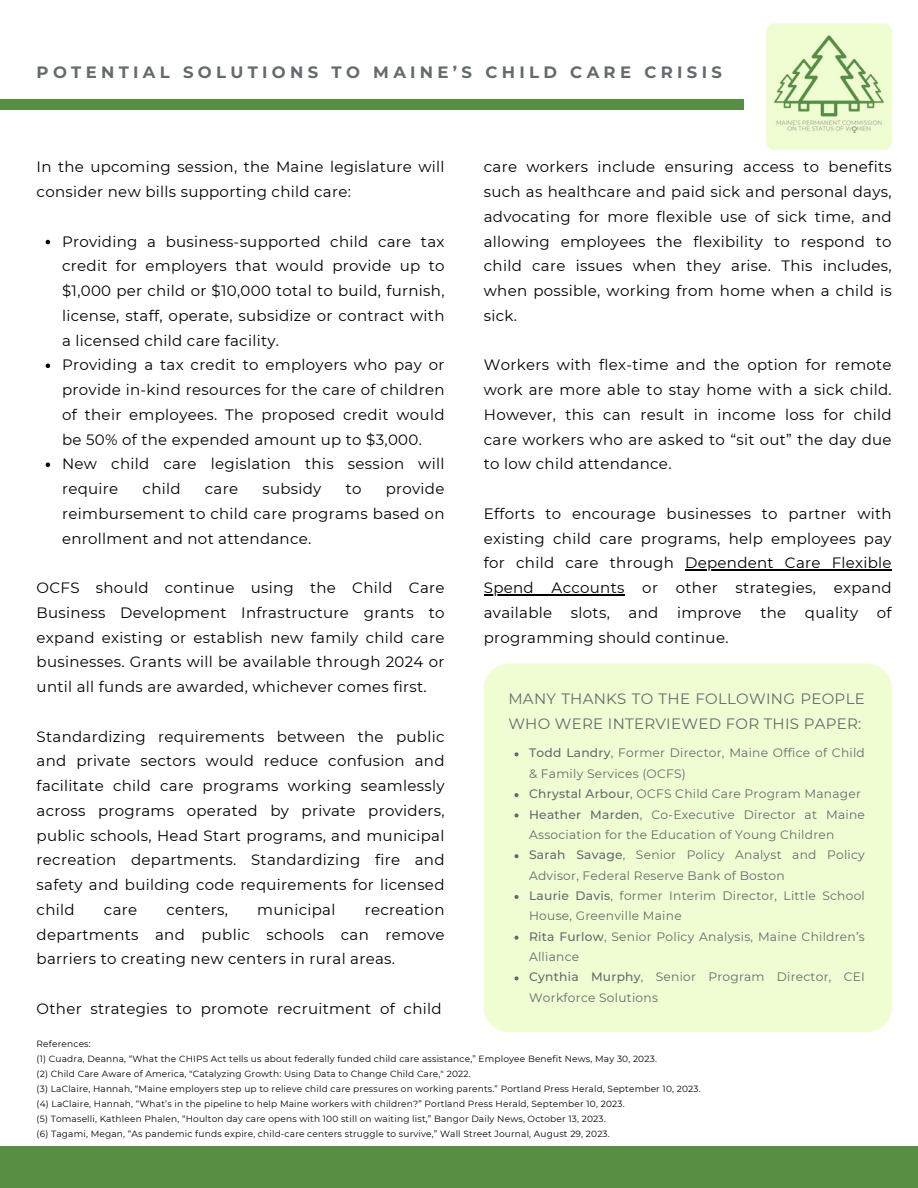
<style>
.page{position:relative;width:918px;height:1188px;background:#fff}
.page>*{position:absolute;margin:0;border:0;box-sizing:border-box;transform-origin:0 0}
.t1{font:700 16.5px "Montserrat";letter-spacing:.26em;color:#656a6d}
.t2{font:15px/24.8px "Montserrat";letter-spacing:.02em;color:#000;text-align:justify}
.t3{font:15px/24.5px "Montserrat";letter-spacing:.02em;color:#656a6d}
.t4{font:12.15px/20.4px "Montserrat";letter-spacing:.02em;color:#656a6d}
.t5{font:9px "Montserrat";letter-spacing:.02em;color:#000}
.s1{font-weight:500}
</style>
<div class="page">
<div style="left:0;top:1147px;width:918px;height:41px;background:#578e44"></div>
<img style="left:766px;top:23px;width:126px;height:127px">
<svg style="left:46px;top:240px;width:4px;height:4px"></svg>
<svg style="left:46px;top:364px;width:4px;height:4px"></svg>
<svg style="left:46px;top:463px;width:4px;height:4px"></svg>
<div style="left:484px;top:664px;width:408px;height:368px;background:#f0fdd3;border-radius:25px"></div>
<hr style="left:685px;top:569px;width:207px;height:2px;background:#000">
<hr style="left:484px;top:594px;width:141px;height:1px;background:#000">
<div style="left:0;top:100px;width:744px;height:10px;background:#578e44"></div>
<svg style="left:514px;top:752px;width:5px;height:4px"></svg>
<svg style="left:514px;top:793px;width:5px;height:4px"></svg>
<svg style="left:514px;top:813px;width:5px;height:5px"></svg>
<svg style="left:514px;top:854px;width:5px;height:4px"></svg>
<svg style="left:514px;top:895px;width:5px;height:4px"></svg>
<svg style="left:514px;top:936px;width:5px;height:4px"></svg>
<svg style="left:514px;top:976px;width:5px;height:4px"></svg>
<p class="t1" style="left:37px;top:62px;width:687px">POTENTIAL SOLUTIONS TO MAINE’S CHILD CARE CRISIS</p>
<p class="t2" style="left:37px;top:155px;width:409px">In the upcoming session, the Maine legislature will consider new bills supporting child care:</p>
<p class="t2" style="left:62px;top:229px;width:384px">Providing a business-supported child care tax credit for employers that would provide up to $1,000 per child or $10,000 total to build, furnish, license, staff, operate, subsidize or contract with a licensed child care facility.</p>
<p class="t2" style="left:62px;top:353px;width:384px">Providing a tax credit to employers who pay or provide in-kind resources for the care of children of their employees. The proposed credit would be 50% of the expended amount up to $3,000.</p>
<p class="t2" style="left:62px;top:452px;width:384px">New child care legislation this session will require</p>
<p class="t2" style="left:62px;top:476px;width:384px;text-indent:324px">provide reimbursement to child care programs based on enrollment and not attendance.</p>
<p class="t2" style="left:37px;top:575px;width:409px">OCFS should continue using the Child Care Business Development Infrastructure grants to expand existing or establish new family child care businesses. Grants will be available through 2024 or until all funds are awarded, whichever comes first.</p>
<p class="t2" style="left:37px;top:724px;width:409px">Standardizing requirements between the public and private sectors would reduce confusion and facilitate child care programs working seamlessly across programs operated by private providers, public schools, Head Start programs, and municipal recreation departments. Standardizing fire and safety and building code requirements for licensed child</p>
<p class="t2" style="left:143px;top:476px;width:40px">child</p>
<p class="t2" style="left:205px;top:476px;width:35px">care</p>
<p class="t2" style="left:262px;top:476px;width:61px">subsidy</p>
<p class="t2" style="left:346px;top:476px;width:17px">to</p>
<p class="t2" style="left:37px;top:897px;width:409px;text-indent:328px">recreation departments and public schools can remove barriers to creating new centers in rural areas.</p>
<p class="t2" style="left:37px;top:996px;width:407px">Other strategies to promote recruitment of child</p>
<p class="t2" style="left:104px;top:897px;width:35px">care</p>
<p class="t2" style="left:167px;top:897px;width:63px">centers,</p>
<p class="t2" style="left:257px;top:897px;width:80px">municipal</p>
<p class="t2" style="left:484px;top:155px;width:409px">care workers include ensuring access to benefits such as healthcare and paid sick and personal days, advocating for more flexible use of sick time, and allowing employees the flexibility to respond to child care issues when they arise. This includes, when possible, working from home when a child is sick.</p>
<p class="t2" style="left:484px;top:353px;width:409px">Workers with flex-time and the option for remote work are more able to stay home with a sick child.<br>However, this can result in income loss for child care workers who are asked to “sit out” the day due to low child attendance.</p>
<p class="t2" style="left:484px;top:501px;width:409px">Efforts to encourage businesses to partner with existing child care programs, help employees pay for child care through Dependent Care Flexible Spend Accounts or other strategies, expand available slots,</p>
<p class="t2" style="left:484px;top:600px;width:409px;text-indent:145px">and improve the quality of programming should continue.</p>
<p class="t3" style="left:508px;top:687px;width:358px">MANY THANKS TO THE FOLLOWING PEOPLE<br>WHO WERE INTERVIEWED FOR THIS PAPER:</p>
<p class="t4" style="left:529px;top:743px;width:337px"><span class="s1">Todd Landry</span>, Former Director, Maine Office of Child &amp; Family Services (OCFS)</p>
<p class="t4" style="left:529px;top:784px;width:333px"><span class="s1">Chrystal Arbour</span>, OCFS Child Care Program Manager</p>
<p class="t4" style="left:529px;top:804px;width:337px"><span class="s1">Heather Marden</span>, Co-Executive Director at Maine<br>Association for the Education of Young Children</p>
<p class="t4" style="left:529px;top:845px;width:337px"><span class="s1">Sarah Savage</span>, Senior Policy Analyst and Policy<br>Advisor, Federal Reserve Bank of Boston</p>
<p class="t4" style="left:529px;top:885px;width:337px"><span class="s1">Laurie Davis</span>, former Interim Director, Little School<br>House, Greenville Maine</p>
<p class="t4" style="left:529px;top:926px;width:337px"><span class="s1">Rita Furlow</span>, Senior Policy Analysis, Maine Children’s<br>Alliance</p>
<p class="t4" style="left:529px;top:967px;width:337px"><span class="s1">Cynthia Murphy</span>, Senior Program Director, CEI<br>Workforce Solutions</p>
<p class="t5" style="left:37px;top:1038px;width:56px">References:</p>
<p class="t5" style="left:37px;top:1053px;width:622px">(1) Cuadra, Deanna, “What the CHIPS Act tells us about federally funded child care assistance,” Employee Benefit News, May 30, 2023.</p>
<p class="t5" style="left:37px;top:1068px;width:435px">(2) Child Care Aware of America, "Catalyzing Growth: Using Data to Change Child Care," 2022.</p>
<p class="t5" style="left:37px;top:1083px;width:666px">(3) LaClaire, Hannah, “Maine employers step up to relieve child care pressures on working parents.” Portland Press Herald, September 10, 2023.</p>
<p class="t5" style="left:37px;top:1098px;width:589px">(4) LaClaire, Hannah, “What’s in the pipeline to help Maine workers with children?” Portland Press Herald, September 10, 2023.</p>
<p class="t5" style="left:37px;top:1113px;width:571px">(5) Tomaselli, Kathleen Phalen, “Houlton day care opens with 100 still on waiting list,” Bangor Daily News, October 13, 2023.</p>
<p class="t5" style="left:37px;top:1128px;width:575px">(6) Tagami, Megan, “As pandemic funds expire, child-care centers struggle to survive,” Wall Street Journal, August 29, 2023.</p>
</div>
